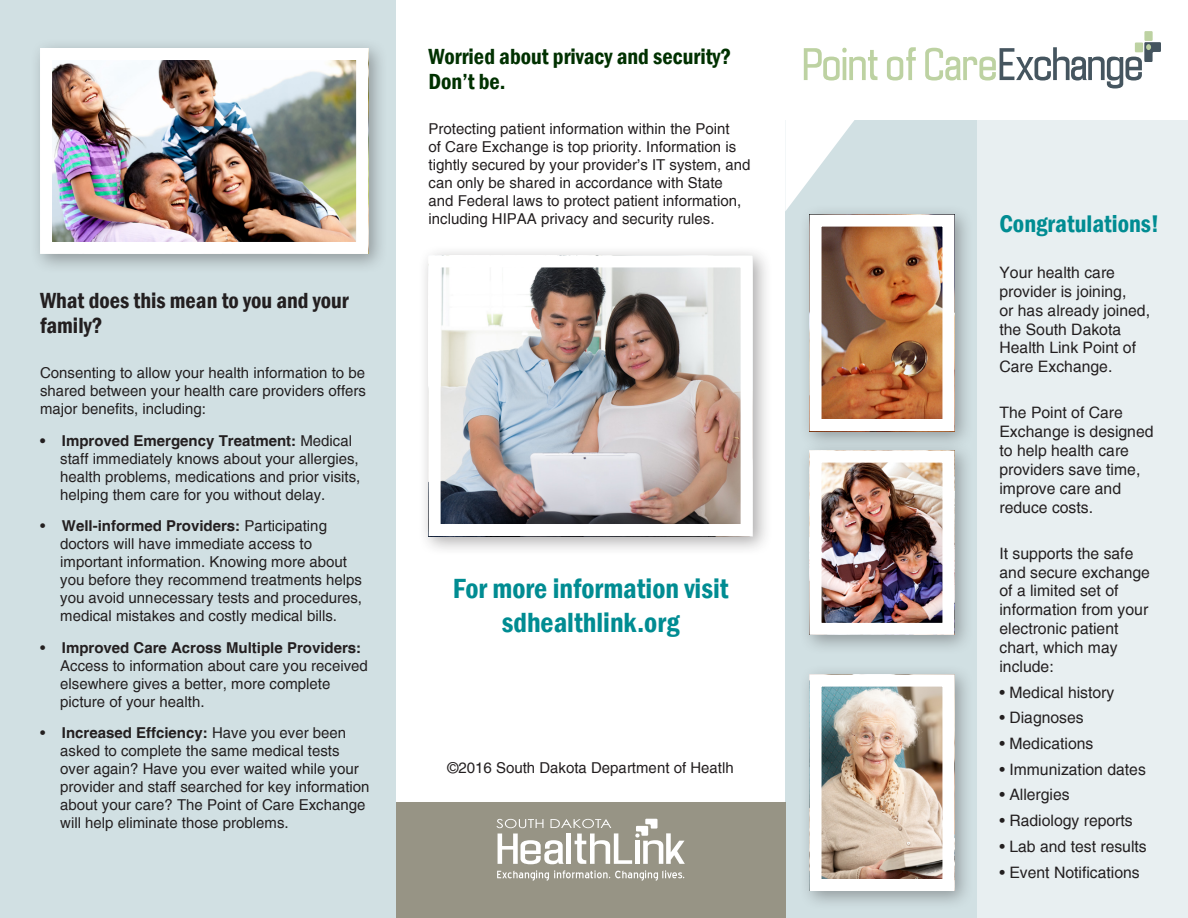
<style>
.page{position:relative;width:1188px;height:918px;background:#fff}
.page>*{position:absolute;margin:0;border:0;box-sizing:border-box;transform-origin:0 0}
.t1{font:600 condensed 28.5px "Franklin Gothic";color:#008c92}
.t2{font:600 condensed 24.75px "Franklin Gothic";color:#008c92}
.t3{font:600 condensed 22.5px/25.2px "Franklin Gothic";color:#003100}
.t4{font:600 condensed 22.5px/25.2px "Franklin Gothic";color:#231f20}
.t5{font:15.75px/18.9px "Helvetica";color:#231f20}
.t6{font:15px/18px "Helvetica";color:#231f20}
.t7{font:700 15px "Helvetica";color:#231f20}
.s1{font-weight:400}
</style>
<div class="page">
<div style="left:0;top:0;width:396px;height:918px;background:#d1e0e3"></div>
<div style="left:792px;top:96px;width:396px;height:822px;background:#e8eff1"></div>
<div style="left:785px;top:96px;width:191px;height:822px;background:#d1e0e3"></div>
<div style="left:778px;top:0;width:410px;height:120px;background:#fff"></div>
<svg style="left:785px;top:120px;width:69px;height:91px"></svg>
<svg style="left:804px;top:48px;width:73px;height:33px"></svg>
<svg style="left:887px;top:47px;width:29px;height:34px"></svg>
<div style="left:1144px;top:31px;width:9px;height:10px;background:#bdd2a2"></div>
<svg style="left:925px;top:42px;width:236px;height:46px"></svg>
<div style="left:396px;top:803px;width:389px;height:115px;background:#979485"></div>
<svg style="left:497px;top:870px;width:187px;height:11px"></svg>
<svg style="left:496px;top:819px;width:189px;height:45px"></svg>
<div style="left:799px;top:664px;width:176px;height:247px;background:#231f20;opacity:.37"></div>
<img style="left:823px;top:688px;width:118px;height:190px">
<div style="left:810px;top:675px;width:144px;height:216px;border:12px solid #fff"></div>
<div style="left:30px;top:38px;width:358px;height:236px;background:#231f20;opacity:.37"></div>
<img style="left:53px;top:61px;width:302px;height:180px">
<div style="left:40px;top:48px;width:328px;height:206px;border:12px solid #fff"></div>
<div style="left:799px;top:204px;width:176px;height:247px;background:#231f20;opacity:.37"></div>
<img style="left:823px;top:228px;width:118px;height:190px">
<div style="left:810px;top:215px;width:144px;height:216px;border:12px solid #fff"></div>
<div style="left:799px;top:440px;width:176px;height:215px;background:#231f20;opacity:.37"></div>
<img style="left:823px;top:464px;width:118px;height:158px">
<div style="left:810px;top:451px;width:144px;height:184px;border:12px solid #fff"></div>
<div style="left:418px;top:245px;width:355px;height:311px;background:#231f20;opacity:.37"></div>
<img style="left:442px;top:268px;width:298px;height:255px">
<p class="t4" style="left:40px;top:288px;width:310px">What does this mean to you and your family?</p>
<p class="t6" style="left:40px;top:364px;width:327px;text-align:justify">Consenting to allow your health information to be shared between your health care providers offers major benefits, including:</p>
<p class="t7" style="left:40px;top:431px;width:313px">• Improved Emergency Treatment: <span class="s1">Medical</span></p>
<p class="t6" style="left:60px;top:450px;width:302px;text-align:justify">staff immediately knows about your allergies, health problems, medications and prior visits, helping them care for you without delay.</p>
<p class="t7" style="left:40px;top:517px;width:288px"><span class="s1">•</span> Well-informed Providers: <span class="s1">Participating</span></p>
<p class="t6" style="left:60px;top:535px;width:303px">doctors will have immediate access to important information. Knowing more about you before they recommend treatments helps you avoid unnecessary tests and procedures, medical mistakes and costly medical bills.</p>
<p class="t7" style="left:40px;top:638px;width:323px"><span class="s1">•</span> Improved Care Across Multiple Providers:</p>
<p class="t6" style="left:60px;top:657px;width:309px">Access to information about care you received elsewhere gives a better, more complete picture of your health.</p>
<p class="t7" style="left:40px;top:724px;width:308px"><span class="s1">•</span> Increased Effciency: <span class="s1">Have you ever been</span></p>
<p class="t6" style="left:60px;top:742px;width:311px">asked to complete the same medical tests over again? Have you ever waited while your provider and staff searched for key information about your care? The Point of Care Exchange will help eliminate those problems.</p>
<p class="t3" style="left:429px;top:43px;width:304px">Worried about privacy and security?<br>Don’t be.</p>
<p class="t6" style="left:429px;top:120px;width:323px">Protecting patient information within the Point<br>of Care Exchange is top priority. Information is tightly secured by your provider’s IT system, and can only be shared in accordance with State and Federal laws to protect patient information, including HIPAA privacy and security rules.</p>
<p class="t1" style="left:453px;top:570px;width:277px">For more information visit</p>
<p class="t1" style="left:502px;top:604px;width:179px">sdhealthlink.org</p>
<p class="t6" style="left:448px;top:758px;width:288px">©2016 South Dakota Department of Heatlh</p>
<p class="t2" style="left:999px;top:207px;width:161px">Congratulations!</p>
<p class="t5" style="left:999px;top:263px;width:152px">Your health care provider is joining,<br>or has already joined, the South Dakota<br>Health Link Point of<br>Care Exchange.</p>
<p class="t5" style="left:999px;top:403px;width:156px">The Point of Care<br>Exchange is designed to help health care providers save time, improve care and reduce costs.</p>
<p class="t5" style="left:999px;top:544px;width:152px">It supports the safe and secure exchange of a limited set of information from your electronic patient chart, which may include:</p>
<p class="t5" style="left:999px;top:683px;width:116px">• Medical history</p>
<p class="t5" style="left:999px;top:708px;width:86px">• Diagnoses</p>
<p class="t5" style="left:999px;top:734px;width:95px">• Medications</p>
<p class="t5" style="left:999px;top:760px;width:148px">• Immunization dates</p>
<p class="t5" style="left:999px;top:785px;width:72px">• Allergies</p>
<p class="t5" style="left:999px;top:811px;width:135px">• Radiology reports</p>
<p class="t5" style="left:999px;top:837px;width:149px">• Lab and test results</p>
<p class="t5" style="left:999px;top:863px;width:142px">• Event Notifications</p>
</div>
